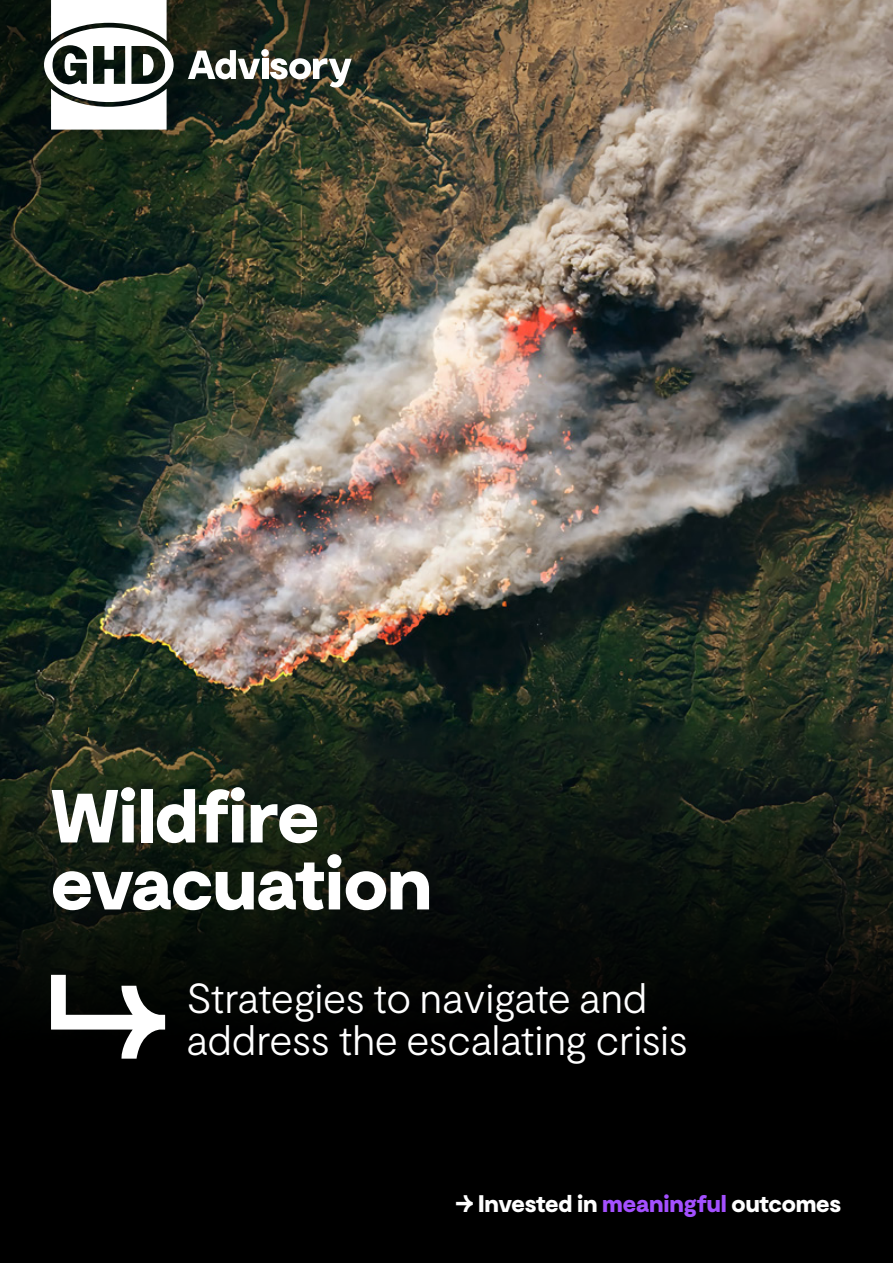
<style>
.page{position:relative;width:893px;height:1263px;background:#000}
.page>*{position:absolute;margin:0;border:0;box-sizing:border-box;transform-origin:0 0}
.t1{font:75px/66.9px "GHD Moderat Black";letter-spacing:-.015em;color:#fff}
.t2{font:42px/42px "GHD Moderat Light";letter-spacing:-.015em;color:#fff}
.t3{font:24px "GHD Moderat Black";letter-spacing:-.005em;color:#fff}
.s1{color:#a450ff}
</style>
<div class="page">
<img style="left:0;top:0;width:893px;height:1030px">
<img style="left:0;top:0;width:668px;height:349px">
<div style="left:47px;top:2px;width:322px;height:146px;background:#000;opacity:.16"></div>
<svg style="left:44px;top:0;width:130px;height:130px;background:#adb0ae"></svg>
<svg style="left:270px;top:58px;width:82px;height:30px;background:#868880"></svg>
<div style="left:262px;top:59px;width:6px;height:20px;background:#fff"></div>
<div style="left:261px;top:49px;width:8px;height:8px;background:#fff;border-radius:50%"></div>
<svg style="left:188px;top:50px;width:72px;height:29px;background:#878c87"></svg>
<svg style="left:51px;top:975px;width:114px;height:84px"></svg>
<h1 class="t1" style="left:51px;top:783px;width:383px">Wildfire evacuation</h1>
<p class="t2" style="left:186px;top:975px;width:503px">Strategies to navigate and address the escalating crisis</p>
<p class="t3" style="left:456px;top:1189px;width:387px">→ Invested in <span class="s1">meaningful</span> outcomes</p>
</div>
